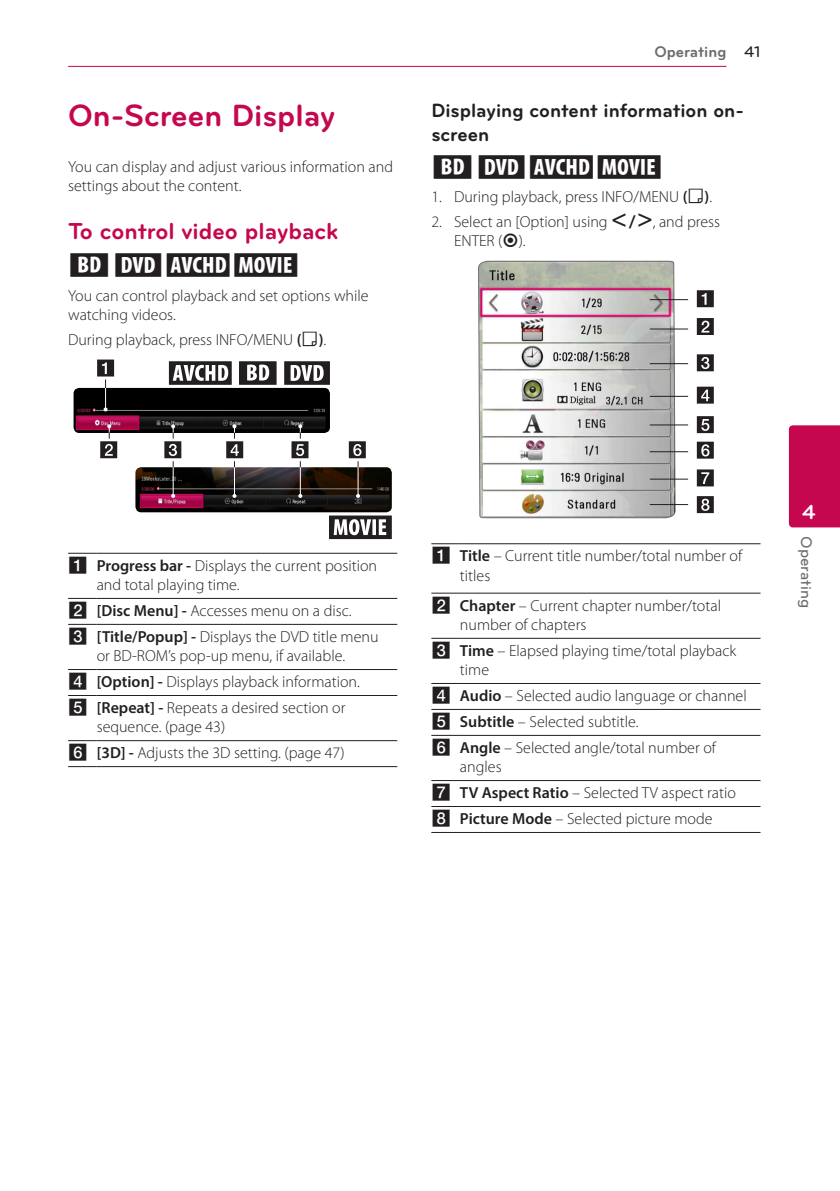
<style>
.page{position:relative;width:840px;height:1191px;background:#fff}
.page>*{position:absolute;margin:0;border:0;box-sizing:border-box;transform-origin:0 0}
.Title_1{font:700 32px "Bryant LG";color:#c50750}
.Title_2{font:700 24px "Bryant LG";color:#c50750}
.Content_text_Light{font:24px "UPSYS Common";color:#231f20}
.t1{font:700 21px "Bryant LG";color:#fff}
.Title_3{font:700 20px/24px "Bryant LG";color:#231f20}
.Content_text_Light-2{font:300 16px/19.2px "Myriad Pro";color:#231f20}
.Content_text_Num{font:300 16px/19.2px "Myriad Pro";color:#231f20}
.Content_text_Light-3{font:16px "UPSYS Boxed Number";color:#231f20}
.t2{font:700 16px "Bryant LG";color:#6c6d70}
.t3{font:500 16px "Bryant LG";color:#6c6d70}
.s1{font-weight:600}
.s2{font-family:"UPSYS Common";font-weight:400}
.s3{font-weight:500;color:#231f20}
</style>
<div class="page">
<hr style="left:68px;top:66px;width:658px;height:1px;background:#c50750">
<div style="left:788px;top:425px;width:51px;height:102px;background:#c50750"></div>
<img style="left:135px;top:467px;width:256px;height:45px">
<img style="left:73px;top:388px;width:257px;height:45px">
<svg style="left:100px;top:424px;width:17px;height:34px"></svg>
<svg style="left:164px;top:424px;width:17px;height:74px"></svg>
<svg style="left:226px;top:424px;width:17px;height:74px"></svg>
<svg style="left:291px;top:424px;width:17px;height:74px"></svg>
<svg style="left:348px;top:441px;width:17px;height:57px"></svg>
<svg style="left:97px;top:359px;width:17px;height:52px"></svg>
<svg style="left:239px;top:361px;width:37px;height:24px"></svg>
<svg style="left:284px;top:361px;width:46px;height:24px"></svg>
<svg style="left:169px;top:361px;width:62px;height:24px"></svg>
<svg style="left:329px;top:515px;width:62px;height:24px"></svg>
<svg style="left:68px;top:553px;width:29px;height:1px"></svg>
<hr style="left:97px;top:553px;width:300px;height:1px;background:#231f20">
<svg style="left:68px;top:598px;width:29px;height:1px"></svg>
<hr style="left:97px;top:598px;width:300px;height:1px;background:#231f20">
<svg style="left:68px;top:624px;width:29px;height:1px"></svg>
<hr style="left:97px;top:624px;width:300px;height:1px;background:#231f20">
<svg style="left:68px;top:669px;width:29px;height:1px"></svg>
<hr style="left:97px;top:669px;width:300px;height:1px;background:#231f20">
<svg style="left:68px;top:695px;width:29px;height:1px"></svg>
<hr style="left:97px;top:695px;width:300px;height:1px;background:#231f20">
<svg style="left:68px;top:740px;width:29px;height:1px"></svg>
<hr style="left:97px;top:740px;width:300px;height:1px;background:#231f20">
<svg style="left:68px;top:766px;width:29px;height:1px"></svg>
<hr style="left:97px;top:766px;width:300px;height:1px;background:#231f20">
<svg style="left:696px;top:496px;width:17px;height:17px"></svg>
<svg style="left:478px;top:260px;width:197px;height:259px"></svg>
<svg style="left:696px;top:290px;width:17px;height:17px"></svg>
<svg style="left:696px;top:469px;width:17px;height:17px"></svg>
<svg style="left:696px;top:442px;width:17px;height:16px"></svg>
<svg style="left:696px;top:416px;width:17px;height:17px"></svg>
<svg style="left:696px;top:387px;width:17px;height:16px"></svg>
<svg style="left:696px;top:354px;width:17px;height:17px"></svg>
<svg style="left:696px;top:318px;width:17px;height:17px"></svg>
<hr style="left:649px;top:299px;width:38px;height:1px;background:#231f20">
<hr style="left:649px;top:328px;width:38px;height:1px;background:#231f20">
<hr style="left:649px;top:363px;width:38px;height:1px;background:#231f20">
<hr style="left:649px;top:396px;width:38px;height:1px;background:#231f20">
<hr style="left:649px;top:424px;width:38px;height:1px;background:#231f20">
<hr style="left:649px;top:451px;width:38px;height:1px;background:#231f20">
<hr style="left:649px;top:478px;width:38px;height:1px;background:#231f20">
<hr style="left:649px;top:504px;width:38px;height:1px;background:#231f20">
<svg style="left:431px;top:543px;width:28px;height:1px"></svg>
<hr style="left:459px;top:543px;width:301px;height:1px;background:#231f20">
<svg style="left:431px;top:592px;width:28px;height:1px"></svg>
<hr style="left:459px;top:592px;width:301px;height:1px;background:#231f20">
<svg style="left:431px;top:638px;width:28px;height:1px"></svg>
<hr style="left:459px;top:638px;width:301px;height:1px;background:#231f20">
<svg style="left:431px;top:683px;width:28px;height:1px"></svg>
<hr style="left:459px;top:683px;width:301px;height:1px;background:#231f20">
<svg style="left:431px;top:709px;width:28px;height:1px"></svg>
<hr style="left:459px;top:709px;width:301px;height:1px;background:#231f20">
<svg style="left:431px;top:735px;width:28px;height:1px"></svg>
<hr style="left:459px;top:735px;width:301px;height:1px;background:#231f20">
<svg style="left:431px;top:780px;width:28px;height:1px"></svg>
<hr style="left:459px;top:780px;width:301px;height:1px;background:#231f20">
<svg style="left:431px;top:806px;width:28px;height:1px"></svg>
<hr style="left:459px;top:806px;width:301px;height:1px;background:#231f20">
<svg style="left:431px;top:832px;width:28px;height:1px"></svg>
<hr style="left:459px;top:832px;width:301px;height:1px;background:#231f20">
<p class="Title_1" style="left:68px;top:96px;width:268px">On-Screen Display</p>
<p class="Content_text_Light-2" style="left:68px;top:156px;width:326px">You can display and adjust various information and settings about the content.</p>
<p class="Title_2" style="left:68px;top:216px;width:271px">To control video playback</p>
<p class="Content_text_Light" style="left:68px;top:251px;width:234px">EROY</p>
<p class="Content_text_Light-2" style="left:68px;top:286px;width:302px">You can control playback and set options while watching videos.</p>
<p class="Content_text_Num" style="left:68px;top:330px;width:259px">During playback, press INFO/MENU <span class="s1">(</span><span class="s2">M</span><span class="s1">)</span>.</p>
<p class="t2" style="left:654px;top:42px;width:108px">Operating <span class="s3">41</span></p>
<p class="Title_3" style="left:431px;top:98px;width:314px">Displaying content information on&shy;screen</p>
<p class="Content_text_Light" style="left:431px;top:152px;width:234px">EROY</p>
<p class="Content_text_Num" style="left:431px;top:187px;width:282px">1. During playback, press INFO/MENU <span class="s1">(</span><span class="s2">M</span><span class="s1">)</span>.</p>
<p class="Content_text_Num" style="left:454px;top:212px;width:267px;text-indent:-23px">2. Select an [Option] using <span class="s2">A/D</span>, and press<br>ENTER (<span class="s2">B</span>).</p>
<p class="Content_text_Light-3" style="left:68px;top:556px;width:21px">A</p>
<p class="Content_text_Light-2" style="left:97px;top:556px;width:282px"><span class="s1">Progress bar -</span> Displays the current position and total playing time.</p>
<p class="Content_text_Light-3" style="left:68px;top:602px;width:21px">B</p>
<p class="Content_text_Light-2" style="left:97px;top:601px;width:256px"><span class="s1">[Disc Menu] -</span> Accesses menu on a disc.</p>
<p class="Content_text_Light-3" style="left:68px;top:628px;width:21px">C</p>
<p class="Content_text_Light-2" style="left:97px;top:627px;width:283px"><span class="s1">[Title/Popup] -</span> Displays the DVD title menu or BD-ROM’s pop-up menu, if available.</p>
<p class="Content_text_Light-3" style="left:68px;top:673px;width:21px">D</p>
<p class="Content_text_Light-2" style="left:97px;top:672px;width:265px"><span class="s1">[Option] -</span> Displays playback information.</p>
<p class="Content_text_Light-3" style="left:68px;top:699px;width:21px">E</p>
<p class="Content_text_Light-2" style="left:97px;top:698px;width:250px"><span class="s1">[Repeat] -</span> Repeats a desired section or sequence. (page 43)</p>
<p class="Content_text_Light-3" style="left:68px;top:744px;width:21px">F</p>
<p class="Content_text_Light-2" style="left:97px;top:743px;width:249px"><span class="s1">[3D] -</span> Adjusts the 3D setting. (page 47)</p>
<p class="Content_text_Light-3" style="left:431px;top:547px;width:21px">A</p>
<p class="Content_text_Light-2" style="left:459px;top:546px;width:284px"><span class="s1">Title</span> – Current title number/total number of titles</p>
<p class="Content_text_Light-3" style="left:431px;top:596px;width:21px">B</p>
<p class="Content_text_Light-2" style="left:459px;top:596px;width:262px"><span class="s1">Chapter</span> – Current chapter number/total number of chapters</p>
<p class="Content_text_Light-3" style="left:431px;top:641px;width:21px">C</p>
<p class="Content_text_Light-2" style="left:459px;top:641px;width:278px"><span class="s1">Time</span> – Elapsed playing time/total playback time</p>
<p class="Content_text_Light-3" style="left:431px;top:687px;width:21px">D</p>
<p class="Content_text_Light-2" style="left:459px;top:686px;width:288px"><span class="s1">Audio</span> – Selected audio language or channel</p>
<p class="Content_text_Light-3" style="left:431px;top:713px;width:21px">E</p>
<p class="Content_text_Light-2" style="left:459px;top:712px;width:180px"><span class="s1">Subtitle</span> – Selected subtitle.</p>
<p class="Content_text_Light-3" style="left:431px;top:738px;width:21px">F</p>
<p class="Content_text_Light-2" style="left:459px;top:738px;width:257px"><span class="s1">Angle</span> – Selected angle/total number of angles</p>
<p class="Content_text_Light-3" style="left:431px;top:784px;width:21px">G</p>
<p class="Content_text_Light-2" style="left:459px;top:783px;width:277px"><span class="s1">TV Aspect Ratio</span> – Selected TV aspect ratio</p>
<p class="Content_text_Light-3" style="left:431px;top:810px;width:21px">H</p>
<p class="Content_text_Light-2" style="left:459px;top:809px;width:254px"><span class="s1">Picture Mode</span> – Selected picture mode</p>
<h3 class="t1" style="left:801px;top:499px;width:15px">4</h3>
<p class="t3" style="left:815px;top:536px;width:73px;rotate:90deg">Operating</p>
</div>
